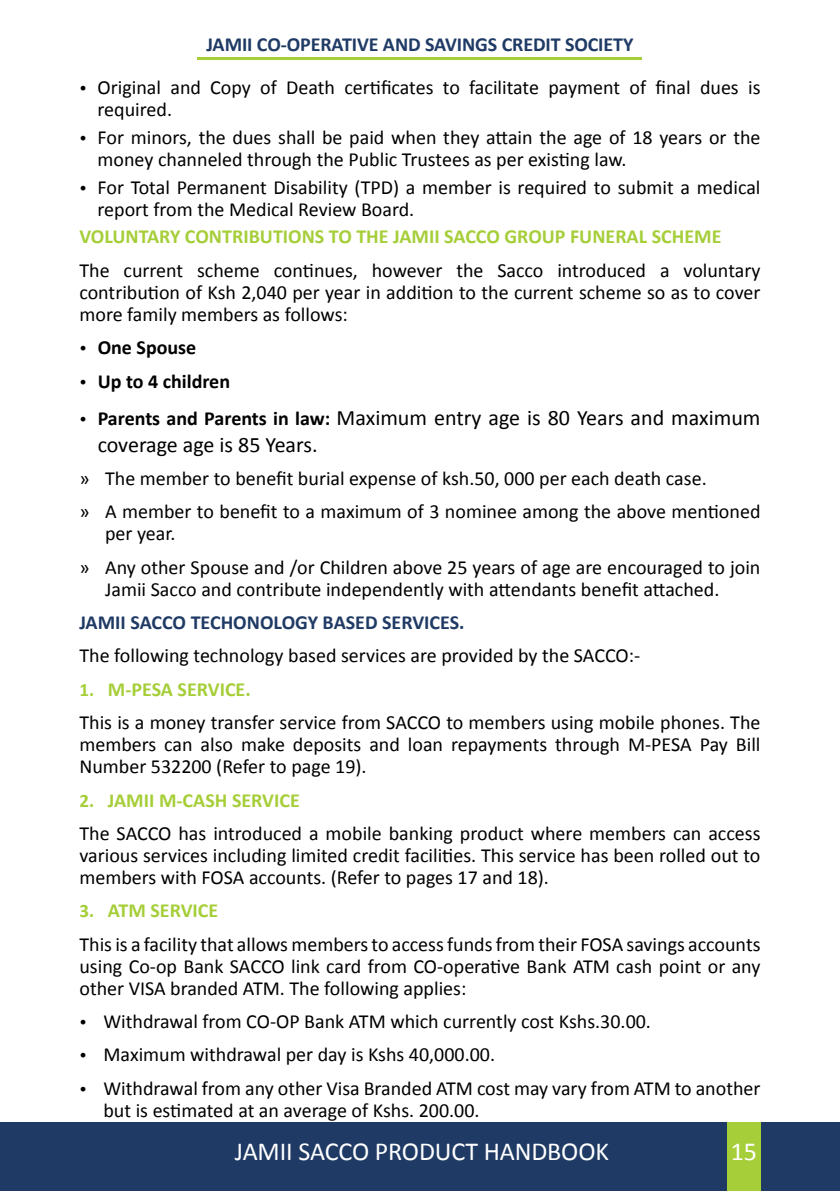
<style>
.page{position:relative;width:840px;height:1191px;background:#fff}
.page>*{position:absolute;margin:0;border:0;box-sizing:border-box;transform-origin:0 0}
.t1{font:26px "Calibri";letter-spacing:-.005em;color:#fff}
.t2{font:22px/26.4px "Calibri";color:#000}
.t3{font:20px/22px "Calibri";color:#000}
.t4{font:700 20px "Calibri";letter-spacing:-.005em;color:#1f3b65}
.t5{font:700 20px "Calibri";color:#a6ce39}
.t6{font:700 20px "Calibri";color:#000}
.s1{font-weight:700;font-size:20px}
.s2{font-weight:700;font-size:19px;color:#a6ce39}
.s3{font-weight:700;color:#a6ce39}
</style>
<div class="page">
<div style="left:0;top:1123px;width:839px;height:68px;background:#1f3b65"></div>
<div style="left:726px;top:1123px;width:34px;height:68px;background:#a6ce39"></div>
<hr style="left:198px;top:57px;width:444px;height:2px;background:#a6ce39">
<p class="t4" style="left:206px;top:31px;width:428px">JAMII CO-OPERATIVE AND SAVINGS CREDIT SOCIETY</p>
<p class="t3" style="left:97px;top:77px;width:664px;text-indent:-18px">• Original and Copy of Death certificates to facilitate payment of final dues is required.</p>
<p class="t3" style="left:97px;top:126px;width:664px;text-indent:-18px">• For minors, the dues shall be paid when they attain the age of 18 years or the money channeled through the Public Trustees as per existing law.</p>
<p class="t3" style="left:97px;top:176px;width:664px;text-indent:-18px">• For Total Permanent Disability (TPD) a member is required to submit a medical report from the Medical Review Board.</p>
<p class="t5" style="left:79px;top:224px;width:643px">VOLUNTARY CONTRIBUTIONS TO THE JAMII SACCO GROUP FUNERAL SCHEME</p>
<p class="t3" style="left:79px;top:259px;width:682px;text-align:justify">The current scheme continues, however the Sacco introduced a voluntary contribution of Ksh 2,040 per year in addition to the current scheme so as to cover more family members as follows:</p>
<p class="t6" style="left:79px;top:335px;width:118px">• One Spouse</p>
<p class="t6" style="left:79px;top:368px;width:152px">• Up to 4 children</p>
<p class="t2" style="left:98px;top:405px;width:664px;text-indent:-18px">• <span class="s1">Parents and Parents in law:</span> Maximum entry age is 80 Years and maximum coverage age is 85 Years.</p>
<p class="t3" style="left:79px;top:462px;width:682px;line-height:33.4px">» The member to benefit burial expense of ksh.50, 000 per each death case.<br>» A member to benefit to a maximum of 3 nominee among the above mentioned</p>
<p class="t3" style="left:79px;top:517px;width:682px;line-height:33.4px;text-indent:26px">per year.<br>» Any other Spouse and /or Children above 25 years of age are encouraged to join</p>
<p class="t3" style="left:105px;top:578px;width:615px">Jamii Sacco and contribute independently with attendants benefit attached.</p>
<p class="t4" style="left:79px;top:609px;width:386px">JAMII SACCO TECHONOLOGY BASED SERVICES.</p>
<p class="t3" style="left:79px;top:645px;width:562px">The following technology based services are provided by the SACCO:-</p>
<p class="t3" style="left:79px;top:672px;width:682px;line-height:33.4px"><span class="s2">1.</span> <span class="s3">M-PESA SERVICE.<br></span>This is a money transfer service from SACCO to members using mobile phones. The</p>
<p class="t3" style="left:79px;top:733px;width:682px">members can also make deposits and loan repayments through M-PESA Pay Bill<br>Number 532200 (Refer to page 19).</p>
<p class="t3" style="left:79px;top:783px;width:682px;line-height:33.4px"><span class="s2">2.</span> <span class="s3">JAMII M-CASH SERVICE<br></span>The SACCO has introduced a mobile banking product where members can access</p>
<p class="t3" style="left:79px;top:844px;width:682px">various services including limited credit facilities. This service has been rolled out to members with FOSA accounts. (Refer to pages 17 and 18).</p>
<p class="t3" style="left:79px;top:894px;width:682px;line-height:33.4px"><span class="s2">3.</span> <span class="s3">ATM SERVICE<br></span>This is a facility that allows members to access funds from their FOSA savings accounts</p>
<p class="t3" style="left:79px;top:955px;width:682px">using Co-op Bank SACCO link card from CO-operative Bank ATM cash point or any other VISA branded ATM. The following applies:</p>
<p class="t3" style="left:79px;top:1010px;width:572px">• Withdrawal from CO-OP Bank ATM which currently cost Kshs.30.00.</p>
<p class="t3" style="left:79px;top:1043px;width:417px">• Maximum withdrawal per day is Kshs 40,000.00.</p>
<p class="t3" style="left:103px;top:1077px;width:658px;text-indent:-24px">• Withdrawal from any other Visa Branded ATM cost may vary from ATM to another but is estimated at an average of Kshs. 200.00.</p>
<h1 class="t1" style="left:235px;top:1134px;width:375px">JAMII SACCO PRODUCT HANDBOOK</h1>
<h1 class="t1" style="left:730px;top:1135px;width:28px">15</h1>
</div>
